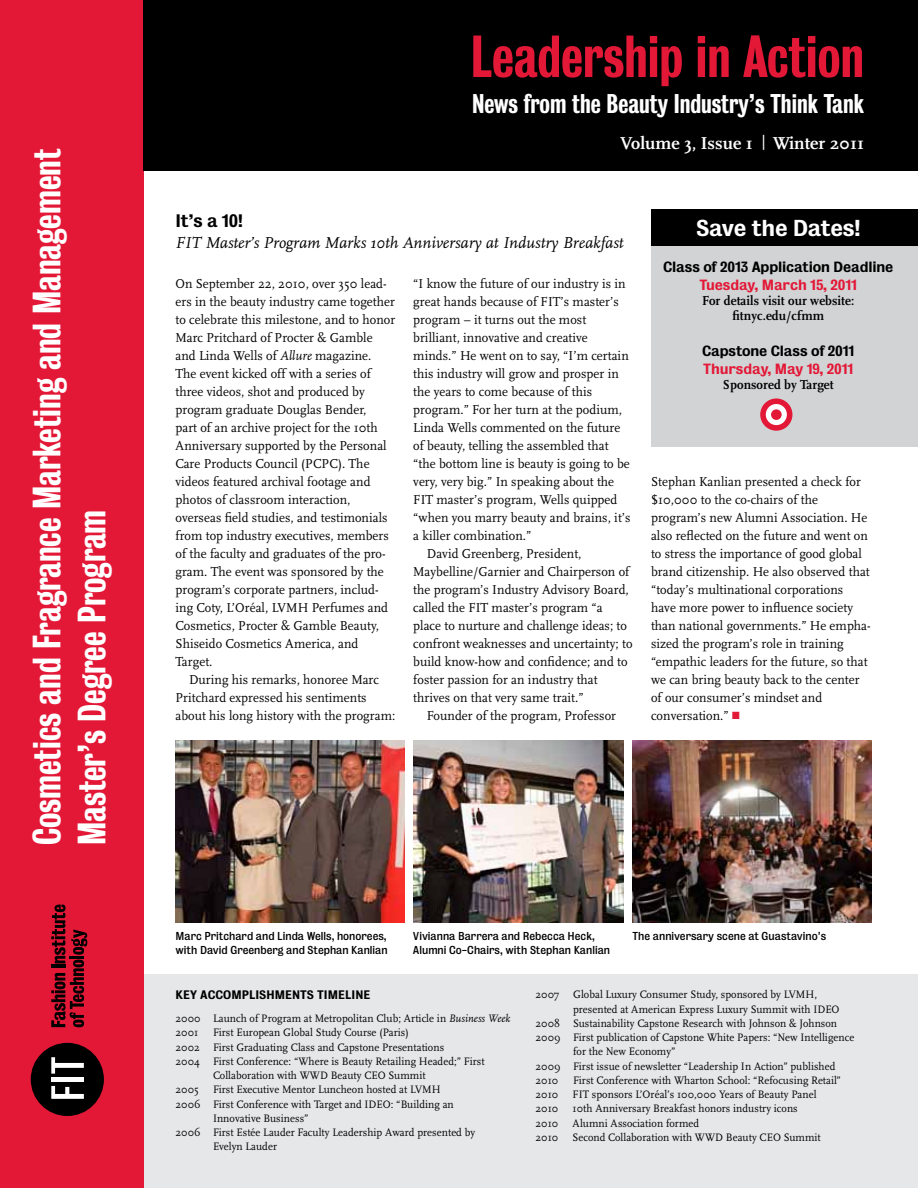
<style>
.page{position:relative;width:918px;height:1188px;background:#fff}
.page>*{position:absolute;margin:0;border:0;box-sizing:border-box;transform-origin:0 0}
.t1{font:54px "Bureau Grotesque Three Five";color:#e31837}
.t2{font:36px/45px "Bureau Grotesque Three Five";color:#fff}
.t3{font:24.75px "Bureau Grotesque Three Five";color:#fff}
.t4{font:21px "Bureau Grotesque Five Five";letter-spacing:-.015em;color:#fff}
.t5{font:700 18px "Scala";color:#fff}
.t6{font:italic 16.5px "Scala";color:#000}
.t7{font:16.5px "Bureau Grotesque Five Five";color:#000}
.t8{font:13.5px/18px "Scala";letter-spacing:.005em;color:#000;scale:.95 1}
.t9{font:700 13.5px/15px "Scala";letter-spacing:.005em;color:#000;text-align:center;scale:.95 1}
.t10{font:13.5px "Bureau Grotesque Five Five";letter-spacing:-.01em;color:#000}
.t11{font:13.5px "Bureau Grotesque Five Five";letter-spacing:-.01em;color:#e31837}
.t12{font:11.25px/14.2px "Scala";letter-spacing:.005em;color:#000;scale:.95 1}
.t13{font:11.25px "Bureau Grotesque Five Five";letter-spacing:.005em;color:#000}
.t14{font:10.5px/13.5px "Bureau Grotesque Five Three";color:#000}
.s1{font-style:italic}
.s2{color:#e31837}
</style>
<div class="page">
<div style="left:142px;top:975px;width:776px;height:213px;background:#e6e7e8"></div>
<img style="left:176px;top:741px;width:228px;height:181px">
<img style="left:414px;top:741px;width:209px;height:181px">
<img style="left:633px;top:741px;width:238px;height:181px">
<div style="left:0;top:0;width:143px;height:1188px;background:#e31837"></div>
<div style="left:144px;top:0;width:774px;height:171px;background:#000"></div>
<svg style="left:51px;top:905px;width:36px;height:122px"></svg>
<div style="left:31px;top:1043px;width:73px;height:73px;background:#000;border-radius:50%"></div>
<svg style="left:51px;top:1086px;width:33px;height:13px"></svg>
<div style="left:51px;top:1077px;width:33px;height:5px;background:#fff"></div>
<svg style="left:51px;top:1057px;width:33px;height:17px"></svg>
<div style="left:651px;top:241px;width:267px;height:206px;background:#d1d3d4"></div>
<div style="left:651px;top:209px;width:267px;height:37px;background:#000"></div>
<div style="left:760px;top:398px;width:32px;height:33px;background:#e31837;border-radius:50%"></div>
<div style="left:766px;top:404px;width:21px;height:21px;background:#fff;border-radius:50%"></div>
<div style="left:771px;top:409px;width:11px;height:11px;background:#e31837;border-radius:50%"></div>
<h2 class="t2" style="left:24px;top:845px;width:698px;rotate:-90deg">Cosmetics and Fragrance Marketing and Management<br>Master’s Degree Program</h2>
<h1 class="t1" style="left:471px;top:25px;width:395px">Leadership in Action</h1>
<h3 class="t3" style="left:472px;top:89px;width:393px">News from the Beauty Industry’s Think Tank</h3>
<h3 class="t5" style="left:620px;top:133px;width:245px">Volume 3, Issue 1 <sup>|</sup> Winter 2011</h3>
<h3 class="t5" style="left:628px;top:131px;width:245px">Volume 3, I sue 1 <sup>|</sup> Winter 20 1</h3>
<p class="t7" style="left:176px;top:212px;width:69px">It’s a 10!</p>
<p class="t6" style="left:176px;top:234px;width:450px">FIT Master’s Program Marks 10th Anniversary at Industry Breakfast</p>
<p class="t8" style="left:176px;top:275px;width:233px">On September 22, 2010, over 350 lead&shy;ers in the beauty industry came together to celebrate this milestone, and to honor Marc Pritchard of Procter &amp; Gamble and Linda Wells of <span class="s1">Allure</span> magazine.<br>The event kicked off with a series of three videos, shot and produced by program graduate Douglas Bender,<br>part of an archive project for the 10th Anniversary supported by the Personal Care Products Council (PCPC). The videos featured archival footage and photos of classroom interaction, overseas field studies, and testimonials from top industry executives, members of the faculty and graduates of the pro&shy;gram. The event was sponsored by the program’s corporate partners, includ&shy;ing Coty, L’Oréal, LVMH Perfumes and Cosmetics, Procter &amp; Gamble Beauty, Shiseido Cosmetics America, and Target.</p>
<p class="t8" style="left:176px;top:671px;width:233px;text-indent:13px">During his remarks, honoree Marc<br>Pritchard expressed his sentiments about his long history with the program:</p>
<p class="t8" style="left:413px;top:275px;width:225px">“I know the future of our industry is in</p>
<p class="t8" style="left:413px;top:293px;width:218px">great hands because of FIT’s master’s</p>
<p class="t8" style="left:413px;top:311px;width:184px">program – it turns out the most</p>
<p class="t8" style="left:413px;top:329px;width:185px">brilliant, innovative and creative</p>
<p class="t8" style="left:413px;top:347px;width:228px">minds.” He went on to say, “I’m certain</p>
<p class="t8" style="left:413px;top:365px;width:218px">this industry will grow and prosper in</p>
<p class="t8" style="left:413px;top:383px;width:190px">the years to come because of this</p>
<p class="t8" style="left:413px;top:401px;width:221px">program.” For her turn at the podium,</p>
<p class="t8" style="left:413px;top:419px;width:220px">Linda Wells commented on the future</p>
<p class="t8" style="left:413px;top:437px;width:207px">of beauty, telling the assembled that</p>
<p class="t8" style="left:413px;top:455px;width:229px">“the bottom line is beauty is going to be</p>
<p class="t8" style="left:413px;top:473px;width:213px">very, very big.” In speaking about the</p>
<p class="t8" style="left:413px;top:491px;width:216px">FIT master’s program, Wells quipped</p>
<p class="t8" style="left:413px;top:509px;width:230px">“when you marry beauty and brains, it’s</p>
<p class="t8" style="left:413px;top:527px;width:126px">a killer combination.”</p>
<p class="t8" style="left:427px;top:545px;width:164px">David Greenberg, President,</p>
<p class="t8" style="left:413px;top:563px;width:229px">Maybelline/Garnier and Chairperson of</p>
<p class="t8" style="left:413px;top:581px;width:228px">the program’s Industry Advisory Board,</p>
<p class="t8" style="left:413px;top:599px;width:201px">called the FIT master’s program “a</p>
<p class="t8" style="left:413px;top:617px;width:226px">place to nurture and challenge ideas; to</p>
<p class="t8" style="left:413px;top:635px;width:232px">confront weaknesses and uncertainty; to</p>
<p class="t8" style="left:413px;top:653px;width:227px">build know-how and confidence; and to</p>
<p class="t8" style="left:413px;top:671px;width:196px">foster passion for an industry that</p>
<p class="t8" style="left:413px;top:689px;width:181px">thrives on that very same trait.”</p>
<p class="t8" style="left:427px;top:707px;width:201px">Founder of the program, Professor</p>
<h3 class="t4" style="left:696px;top:216px;width:166px">Save the Dates!</h3>
<p class="t10" style="left:663px;top:259px;width:232px">Class of 2013 Application Deadline</p>
<p class="t11" style="left:700px;top:277px;width:159px">Tuesday, M arch 15, 2011</p>
<p class="t9" style="left:702px;top:293px;width:162px">For details visit our website: fitnyc.edu/cfmm</p>
<p class="t10" style="left:702px;top:343px;width:154px">Capstone Class of 2011</p>
<p class="t11" style="left:703px;top:361px;width:152px">Thursday, M ay 19, 2011</p>
<p class="t9" style="left:723px;top:377px;width:118px">Sponsored by Target</p>
<p class="t8" style="left:651px;top:473px;width:233px">Stephan Kanlian presented a check for $10,000 to the co-chairs of the program’s new Alumni Association. He also reflected on the future and went on to stress the importance of good global brand citizenship. He also observed that “today’s multinational corporations have more power to influence society than national governments.” He empha&shy;sized the program’s role in training “empathic leaders for the future, so that we can bring beauty back to the center of our consumer’s mindset and conversation.” <span class="s2">■</span></p>
<p class="t14" style="left:176px;top:930px;width:214px">Marc Pritchard and Linda Wells, honorees, with David Greenberg and Stephan Kanlian</p>
<p class="t14" style="left:413px;top:930px;width:199px">Vivianna Barrera and Rebecca Heck,<br>Alumni Co-Chairs, with Stephan Kanlian</p>
<p class="t14" style="left:633px;top:930px;width:195px">The anniversary scene at Guastavino’s</p>
<p class="t13" style="left:176px;top:988px;width:196px">Key Accomplishments Timeline</p>
<p class="t12" style="left:175px;top:1012px;width:354px">2000 Launch of Program at Metropolitan Club; Article in <span class="s1">Business Week<br></span>2001</p>
<p class="t12" style="left:213px;top:1026px;width:208px">First European Global Study Course (Paris)</p>
<p class="t12" style="left:175px;top:1040px;width:284px">2002 First Graduating Class and Capstone Presentations</p>
<p class="t12" style="left:176px;top:1054px;width:327px">2004 First Conference: “Where is Beauty Retailing Headed;” First</p>
<p class="t12" style="left:213px;top:1069px;width:225px">Collaboration with WWD Beauty CEO Summit</p>
<p class="t12" style="left:176px;top:1083px;width:26px">2005</p>
<p class="t12" style="left:213px;top:1083px;width:241px">First Executive Mentor Luncheon hosted at LVMH</p>
<p class="t12" style="left:176px;top:1097px;width:294px">2006 First Conference with Target and IDEO: “Building an</p>
<p class="t12" style="left:213px;top:1111px;width:102px">Innovative Business”</p>
<p class="t12" style="left:176px;top:1126px;width:317px">2006 First Estée Lauder Faculty Leadership Award presented by</p>
<p class="t12" style="left:213px;top:1140px;width:69px">Evelyn Lauder</p>
<p class="t12" style="left:536px;top:988px;width:298px">2007 Global Luxury Consumer Study, sponsored by LVMH,</p>
<p class="t12" style="left:573px;top:1002px;width:282px">presented at American Express Luxury Summit with IDEO</p>
<p class="t12" style="left:536px;top:1016px;width:319px">2008 Sustainability Capstone Research with Johnson &amp; Johnson</p>
<p class="t12" style="left:536px;top:1031px;width:337px">2009 First publication of Capstone White Papers: “New Intelligence</p>
<p class="t12" style="left:573px;top:1045px;width:109px">for the New Economy”</p>
<p class="t12" style="left:536px;top:1059px;width:317px">2009 First issue of newsletter “Leadership In Action” published</p>
<p class="t12" style="left:536px;top:1073px;width:26px">2010</p>
<p class="t12" style="left:573px;top:1073px;width:284px">First Conference with Wharton School: “Refocusing Retail”</p>
<p class="t12" style="left:536px;top:1088px;width:26px">2010</p>
<p class="t12" style="left:573px;top:1088px;width:258px">FIT sponsors L’Oréal’s 100,000 Years of Beauty Panel</p>
<p class="t12" style="left:536px;top:1102px;width:26px">2010</p>
<p class="t12" style="left:573px;top:1102px;width:239px">10th Anniversary Breakfast honors industry icons</p>
<p class="t12" style="left:536px;top:1116px;width:26px">2010</p>
<p class="t12" style="left:573px;top:1116px;width:135px">Alumni Association formed</p>
<p class="t12" style="left:536px;top:1130px;width:26px">2010</p>
<p class="t12" style="left:573px;top:1130px;width:263px">Second Collaboration with WWD Beauty CEO Summit</p>
</div>
